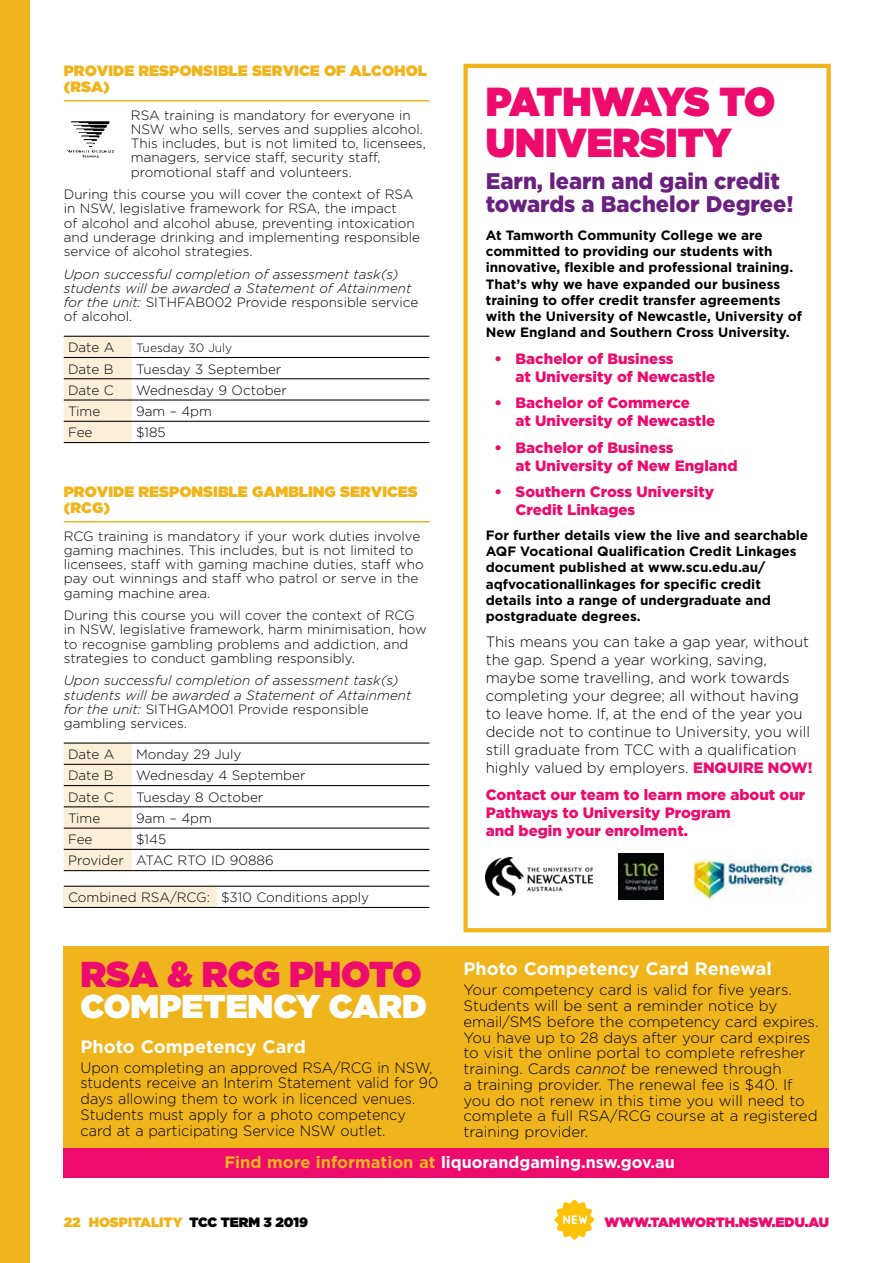
<style>
.page{position:relative;width:893px;height:1263px;background:#fff}
.page>*{position:absolute;margin:0;border:0;box-sizing:border-box;transform-origin:0 0}
.t1{font:900 40.5px/40.5px "Gotham";color:#ed0c6e;scale:.95 1}
.t2{font:900 36px "Gotham";letter-spacing:-.01em;color:#ed0c6e}
.t3{font:900 33px "Gotham";color:#fff}
.t4{font:900 22.65px/22.6px "Gotham";color:#69207e}
.t5{font:700 18px "Gotham";color:#fff}
.t6{font:700 16.5px "Gotham";color:#fff}
.t7{font:300 15px/15.8px "Gotham";color:#000}
.t8{font:900 15px/18px "Gotham";color:#ed0c6e}
.t9{font:300 15px/15.8px "Gotham";color:#000;scale:.96 1}
.t10{font:900 15px/15.8px "Gotham";color:#f0b51c}
.t11{font:300 13.5px/14.1px "Gotham";color:#000}
.t12{font:700 13.5px/16.2px "Gotham";color:#000}
.t13{font:italic 300 13.5px/14.1px "Gotham";color:#000}
.t14{font:900 13.5px "Gotham";color:#f0b51c}
.t15{font:900 13.5px "Gotham";color:#ed0c6e}
.t16{font:300 12px "Gotham";color:#000}
.s1{font-style:normal}
.s2{font-weight:900;color:#ed0c6e}
.s3{font-style:italic}
.s4{color:#f0b51c}
.s5{color:#000}
</style>
<div class="page">
<div style="left:0;top:0;width:30px;height:1263px;background:#f0b51c"></div>
<svg style="left:554px;top:1200px;width:40px;height:39px"></svg>
<img style="left:618px;top:854px;width:46px;height:45px">
<img style="left:486px;top:857px;width:106px;height:38px">
<img style="left:693px;top:859px;width:121px;height:40px">
<div style="left:463px;top:64px;width:368px;height:868px;border:4px solid #f0b51c"></div>
<hr style="left:64px;top:521px;width:365px;height:1px;background:#f0b51c">
<div style="left:64px;top:743px;width:68px;height:127px;background:#fcefd7"></div>
<hr style="left:64px;top:742px;width:68px;height:1px;background:#000">
<hr style="left:132px;top:742px;width:297px;height:1px;background:#000">
<hr style="left:64px;top:764px;width:68px;height:1px;background:#000">
<hr style="left:132px;top:764px;width:297px;height:1px;background:#000">
<hr style="left:64px;top:785px;width:68px;height:1px;background:#000">
<hr style="left:132px;top:785px;width:297px;height:1px;background:#000">
<hr style="left:64px;top:806px;width:68px;height:1px;background:#000">
<hr style="left:132px;top:806px;width:297px;height:1px;background:#000">
<hr style="left:64px;top:827px;width:68px;height:2px;background:#000">
<hr style="left:132px;top:827px;width:297px;height:2px;background:#000">
<hr style="left:64px;top:849px;width:68px;height:1px;background:#000">
<hr style="left:132px;top:849px;width:297px;height:1px;background:#000">
<hr style="left:64px;top:870px;width:68px;height:1px;background:#000">
<hr style="left:132px;top:870px;width:297px;height:1px;background:#000">
<div style="left:64px;top:886px;width:153px;height:21px;background:#fcefd7"></div>
<hr style="left:64px;top:886px;width:153px;height:1px;background:#000">
<hr style="left:217px;top:886px;width:212px;height:1px;background:#000">
<hr style="left:64px;top:907px;width:153px;height:1px;background:#000">
<hr style="left:217px;top:907px;width:212px;height:1px;background:#000">
<hr style="left:64px;top:100px;width:365px;height:2px;background:#f0b51c">
<div style="left:64px;top:337px;width:68px;height:105px;background:#fcefd7"></div>
<hr style="left:64px;top:336px;width:68px;height:1px;background:#000">
<hr style="left:132px;top:336px;width:297px;height:1px;background:#000">
<hr style="left:64px;top:357px;width:68px;height:1px;background:#000">
<hr style="left:132px;top:357px;width:297px;height:1px;background:#000">
<hr style="left:64px;top:378px;width:68px;height:1px;background:#000">
<hr style="left:132px;top:378px;width:297px;height:1px;background:#000">
<hr style="left:64px;top:399px;width:68px;height:2px;background:#000">
<hr style="left:132px;top:399px;width:297px;height:2px;background:#000">
<hr style="left:64px;top:421px;width:68px;height:1px;background:#000">
<hr style="left:132px;top:421px;width:297px;height:1px;background:#000">
<hr style="left:64px;top:442px;width:68px;height:1px;background:#000">
<hr style="left:132px;top:442px;width:297px;height:1px;background:#000">
<img style="left:67px;top:121px;width:47px;height:37px">
<div style="left:64px;top:946px;width:765px;height:232px;background:#f0b51c"></div>
<div style="left:64px;top:1148px;width:765px;height:30px;background:#ed0c6e"></div>
<p class="t10" style="left:64px;top:62px;width:365px">PROVIDE RESPONSIBLE SERVICE OF ALCOHOL (RSA)</p>
<p class="t11" style="left:131px;top:108px;width:296px">RSA training is mandatory for everyone in NSW who sells, serves and supplies alcohol.<br>This includes, but is not limited to, licensees, managers, service staff, security staff, promotional staff and volunteers.</p>
<p class="t11" style="left:64px;top:187px;width:358px">During this course you will cover the context of RSA in NSW, legislative framework for RSA, the impact<br>of alcohol and alcohol abuse, preventing intoxication and underage drinking and implementing responsible service of alcohol strategies.</p>
<p class="t13" style="left:64px;top:266px;width:356px">Upon successful completion of assessment task(s) students will be awarded a Statement of Attainment for the unit: <span class="s1">SITHFAB002 Provide responsible service of alcohol.</span></p>
<p class="t11" style="left:68px;top:340px;width:48px">Date A</p>
<p class="t16" style="left:136px;top:340px;width:98px">Tuesday 30 July</p>
<p class="t11" style="left:68px;top:361px;width:47px">Date B</p>
<p class="t11" style="left:136px;top:361px;width:147px">Tuesday 3 September</p>
<p class="t11" style="left:68px;top:383px;width:47px">Date C</p>
<p class="t11" style="left:136px;top:383px;width:152px">Wednesday 9 October</p>
<p class="t11" style="left:68px;top:404px;width:34px">Time</p>
<p class="t11" style="left:136px;top:404px;width:78px">9am – 4pm</p>
<p class="t11" style="left:68px;top:425px;width:26px">Fee</p>
<p class="t11" style="left:136px;top:425px;width:31px">$185</p>
<p class="t10" style="left:64px;top:483px;width:356px">PROVIDE RESPONSIBLE GAMBLING SERVICES (RCG)</p>
<p class="t11" style="left:64px;top:529px;width:361px">RCG training is mandatory if your work duties involve gaming machines. This includes, but is not limited to licensees, staff with gaming machine duties, staff who pay out winnings and staff who patrol or serve in the gaming machine area.</p>
<p class="t11" style="left:64px;top:608px;width:365px">During this course you will cover the context of RCG in NSW, legislative framework, harm minimisation, how to recognise gambling problems and addiction, and strategies to conduct gambling responsibly.</p>
<p class="t13" style="left:64px;top:673px;width:349px">Upon successful completion of assessment task(s) students will be awarded a Statement of Attainment for the unit: <span class="s1">SITHGAM001 Provide responsible gambling services.</span></p>
<p class="t11" style="left:68px;top:747px;width:48px">Date A</p>
<p class="t11" style="left:136px;top:747px;width:107px">Monday 29 July</p>
<p class="t11" style="left:68px;top:768px;width:47px">Date B</p>
<p class="t11" style="left:136px;top:768px;width:171px">Wednesday 4 September</p>
<p class="t11" style="left:68px;top:789px;width:47px">Date C</p>
<p class="t11" style="left:136px;top:789px;width:129px">Tuesday 8 October</p>
<p class="t11" style="left:68px;top:811px;width:34px">Time</p>
<p class="t11" style="left:136px;top:811px;width:78px">9am – 4pm</p>
<p class="t11" style="left:68px;top:832px;width:26px">Fee</p>
<p class="t11" style="left:68px;top:828px;width:207px;line-height:21.3px;text-indent:68px">$145<br>Provider ATAC RTO ID 90886</p>
<p class="t11" style="left:68px;top:890px;width:303px">Combined RSA/RCG: $310 Conditions apply</p>
<h1 class="t1" style="left:486px;top:81px;width:306px">PATHWAYS TO<br>UNIVERSITY</h1>
<h3 class="t4" style="left:486px;top:170px;width:309px">Earn, learn and gain credit towards a Bachelor Degree!</h3>
<p class="t12" style="left:486px;top:227px;width:318px">At Tamworth Community College we are committed to providing our students with innovative, flexible and professional training.<br>That’s why we have expanded our business training to offer credit transfer agreements with the University of Newcastle, University of New England and Southern Cross University.</p>
<p class="t8" style="left:516px;top:349px;width:201px;text-indent:-21px">• Bachelor of Business<br>at University of Newcastle</p>
<p class="t8" style="left:516px;top:394px;width:201px;text-indent:-21px">• Bachelor of Commerce<br>at University of Newcastle</p>
<p class="t8" style="left:516px;top:438px;width:223px;text-indent:-21px">• Bachelor of Business<br>at University of New England</p>
<p class="t8" style="left:516px;top:483px;width:200px;text-indent:-21px">• Southern Cross University<br>Credit Linkages</p>
<p class="t12" style="left:486px;top:527px;width:324px">For further details view the live and searchable AQF Vocational Qualification Credit Linkages document published at www.scu.edu.au/ aqfvocationallinkages for specific credit details into a range of undergraduate and postgraduate degrees.</p>
<p class="t7" style="left:486px;top:633px;width:328px;line-height:18px">This means you can take a gap year, without the gap. Spend a year working, saving, maybe some travelling, and work towards completing your degree; all without having to leave home. If, at the end of the year you decide not to continue to University, you will still graduate from TCC with a qualification highly valued by employers. <span class="s2">ENQUIRE NOW!</span></p>
<p class="t8" style="left:486px;top:785px;width:321px">Contact our team to learn more about our<br>Pathways to University Program<br>and begin your enrolment.</p>
<h2 class="t2" style="left:81px;top:948px;width:343px">RSA &amp; RCG PHOTO</h2>
<h3 class="t3" style="left:81px;top:983px;width:348px">COMPETENCY CARD</h3>
<h3 class="t5" style="left:463px;top:957px;width:310px">Photo Competency Card Renewal</h3>
<p class="t7" style="left:463px;top:982px;width:357px">Your competency card is valid for five years.<br>Students will be sent a reminder notice by email/SMS before the competency card expires.<br>You have up to 28 days after your card expires to visit the online portal to complete refresher training. Cards <span class="s3">cannot</span> be renewed through<br>a training provider. The renewal fee is $40. If you do not renew in this time you will need to complete a full RSA/RCG course at a registered training provider.</p>
<p class="t6" style="left:224px;top:1151px;width:452px"><span class="s4">Find more information at</span> liquorandgaming.nsw.gov.au</p>
<h3 class="t5" style="left:81px;top:1034px;width:227px">Photo Competency Card</h3>
<p class="t9" style="left:81px;top:1059px;width:374px">Upon completing an approved RSA/RCG in NSW, students receive an Interim Statement valid for 90 days allowing them to work in licenced venues.<br>Students must apply for a photo competency card at a participating Service NSW outlet.</p>
<p class="t14" style="left:64px;top:1212px;width:246px">22 HOSPITALITY <span class="s5">TCC TERM 3 2019</span></p>
<p class="t15" style="left:604px;top:1212px;width:226px">WWW.TAMWORTH.NSW.EDU.AU</p>
</div>
